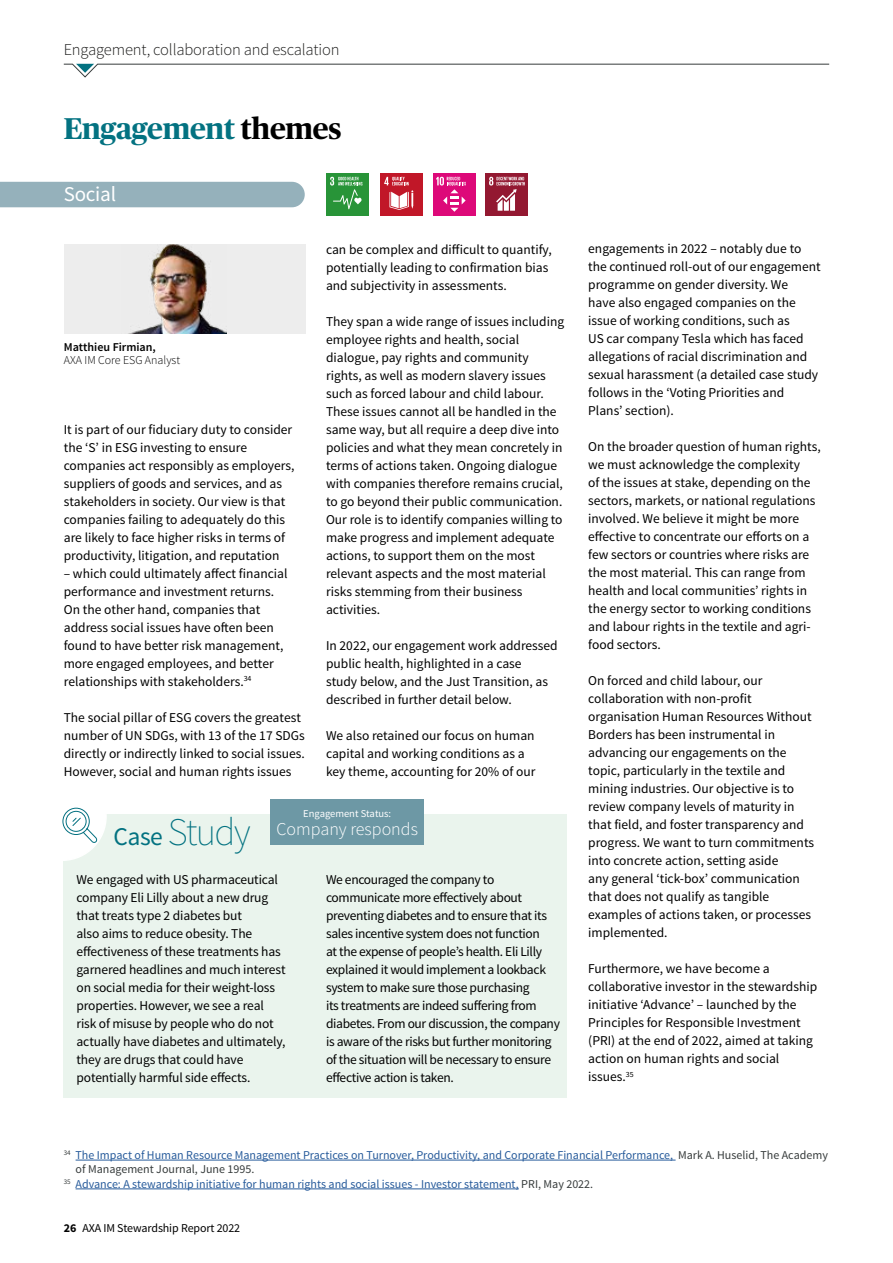
<style>
.page{position:relative;width:893px;height:1263px;background:#fff}
.page>*{position:absolute;margin:0;border:0;box-sizing:border-box;transform-origin:0 0}
.t1{font:200 39px "Source Sans Pro";letter-spacing:-.04em;color:#037281}
.t2{font:700 30px "Publico Headline";letter-spacing:-.01em;color:#037281}
.t3{font:21px "Source Sans Pro";letter-spacing:-.01em;color:#fff}
.t4{font:300 18px "Source Sans Pro";color:#fff}
.t5{font:300 16.5px "Source Sans Pro";letter-spacing:-.01em;color:#1b1b1a}
.t6{font:13.5px/18px "Source Sans Pro";color:#000}
.t7{font:13.5px/18px "Source Sans Pro";letter-spacing:-.025em;color:#000}
.t8{font:12px "Source Sans Pro";color:#275b9b}
.t9{font:12px "Source Sans Pro";color:#373c3c}
.t10{font:12px "Source Sans Pro";letter-spacing:-.01em;color:#000}
.t11{font:300 12px "Source Sans Pro";color:#000}
.t12{font:600 12px "Source Sans Pro";color:#000}
.t13{font:10.5px "Source Sans Pro";color:#fff}
.s1{color:#000}
.s2{font-weight:400;font-size:25.5px}
.s3{color:#373c3c}
.s4{font-weight:700}
</style>
<div class="page">
<div style="left:64px;top:815px;width:503px;height:283px;background:#eaf4ed"></div>
<svg style="left:62px;top:807px;width:46px;height:55px"></svg>
<svg style="left:63px;top:63px;width:767px;height:15px"></svg>
<div style="left:64px;top:244px;width:241px;height:90px;background:#ededed"></div>
<img style="left:128px;top:244px;width:98px;height:90px">
<hr style="left:76px;top:1160px;width:600px;height:1px;background:#275b9b">
<hr style="left:76px;top:1188px;width:443px;height:1px;background:#275b9b">
<div style="left:0;top:182px;width:305px;height:25px;background:#95b1bb"></div>
<div style="left:326px;top:173px;width:43px;height:43px;background:#289438"></div>
<svg style="left:330px;top:177px;width:32px;height:32px"></svg>
<div style="left:380px;top:173px;width:43px;height:43px;background:#c11728"></div>
<svg style="left:384px;top:177px;width:29px;height:33px"></svg>
<div style="left:485px;top:173px;width:43px;height:43px;background:#931831"></div>
<svg style="left:489px;top:177px;width:36px;height:34px"></svg>
<div style="left:433px;top:173px;width:43px;height:43px;background:#dd0979"></div>
<svg style="left:436px;top:177px;width:30px;height:35px"></svg>
<div style="left:271px;top:799px;width:153px;height:45px;background:#6d98a5"></div>
<p class="t5" style="left:64px;top:40px;width:277px">Engagement, collaboration and escalation</p>
<h2 class="t2" style="left:64px;top:107px;width:279px">Engagement <span class="s1">themes</span></h2>
<h3 class="t3" style="left:64px;top:181px;width:54px">Social</h3>
<p class="t12" style="left:64px;top:339px;width:94px">Matthieu Firmian,</p>
<p class="t11" style="left:64px;top:353px;width:118px">AXA IM Core ESG Analyst</p>
<p class="t6" style="left:64px;top:420px;width:232px">It is part of our fiduciary duty to consider the ‘S’ in ESG investing to ensure companies act responsibly as employers, suppliers of goods and services, and as stakeholders in society. Our view is that companies failing to adequately do this are likely to face higher risks in terms of productivity, litigation, and reputation</p>
<p class="t6" style="left:64px;top:564px;width:225px">– which could ultimately affect financial performance and investment returns.<br>On the other hand, companies that address social issues have often been found to have better risk management, more engaged employees, and better relationships with stakeholders.<sup>34</sup></p>
<p class="t6" style="left:64px;top:708px;width:242px">The social pillar of ESG covers the greatest number of UN SDGs, with 13 of the 17 SDGs directly or indirectly linked to social issues.<br>However, social and human rights issues</p>
<p class="t6" style="left:326px;top:240px;width:227px">can be complex and difficult to quantify, potentially leading to confirmation bias and subjectivity in assessments.</p>
<p class="t6" style="left:326px;top:312px;width:240px">They span a wide range of issues including employee rights and health, social dialogue, pay rights and community rights, as well as modern slavery issues such as forced labour and child labour.<br>These issues cannot all be handled in the same way, but all require a deep dive into policies and what they mean concretely in terms of actions taken. Ongoing dialogue with companies therefore remains crucial, to go beyond their public communication.<br>Our role is to identify companies willing to make progress and implement adequate actions, to support them on the most relevant aspects and the most material risks stemming from their business activities.</p>
<p class="t6" style="left:326px;top:636px;width:233px">In 2022, our engagement work addressed public health, highlighted in a case<br>study below, and the Just Transition, as described in further detail below.</p>
<p class="t6" style="left:326px;top:726px;width:211px">We also retained our focus on human capital and working conditions as a key theme, accounting for 20% of our</p>
<h1 class="t1" style="left:114px;top:809px;width:139px"><span class="s2">Case</span> Study</h1>
<p class="t13" style="left:303px;top:807px;width:89px">Engagement Status:</p>
<h3 class="t4" style="left:277px;top:818px;width:143px">Company responds</h3>
<p class="t6" style="left:77px;top:870px;width:211px">We engaged with US pharmaceutical company Eli Lilly about a new drug that treats type 2 diabetes but<br>also aims to reduce obesity. The effectiveness of these treatments has garnered headlines and much interest on social media for their weight-loss properties. However, we see a real risk of misuse by people who do not actually have diabetes and ultimately, they are drugs that could have potentially harmful side effects.</p>
<p class="t7" style="left:326px;top:870px;width:235px">We encouraged the company to communicate more effectively about preventing diabetes and to ensure that its sales incentive system does not function<br>at the expense of people’s health. Eli Lilly explained it would implement a lookback system to make sure those purchasing<br>its treatments are indeed suffering from diabetes. From our discussion, the company is aware of the risks but further monitoring of the situation will be necessary to ensure effective action is taken.</p>
<p class="t6" style="left:588px;top:240px;width:234px">engagements in 2022 – notably due to the continued roll-out of our engagement programme on gender diversity. We<br>have also engaged companies on the issue of working conditions, such as<br>US car company Tesla which has faced allegations of racial discrimination and sexual harassment (a detailed case study follows in the ‘Voting Priorities and Plans’ section).</p>
<p class="t6" style="left:588px;top:438px;width:234px">On the broader question of human rights, we must acknowledge the complexity<br>of the issues at stake, depending on the sectors, markets, or national regulations involved. We believe it might be more effective to concentrate our efforts on a few sectors or countries where risks are the most material. This can range from health and local communities’ rights in the energy sector to working conditions and labour rights in the textile and agri&shy;food sectors.</p>
<p class="t6" style="left:588px;top:672px;width:227px">On forced and child labour, our collaboration with non-profit organisation Human Resources Without Borders has been instrumental in advancing our engagements on the topic, particularly in the textile and mining industries. Our objective is to review company levels of maturity in that field, and foster transparency and progress. We want to turn commitments into concrete action, setting aside<br>any general ‘tick-box’ communication that does not qualify as tangible examples of actions taken, or processes implemented.</p>
<p class="t6" style="left:588px;top:960px;width:231px">Furthermore, we have become a collaborative investor in the stewardship initiative ‘Advance’ – launched by the Principles for Responsible Investment (PRI) at the end of 2022, aimed at taking action on human rights and social issues.<sup>35</sup></p>
<p class="t8" style="left:64px;top:1147px;width:766px"><sup>34</sup> The Impact of Human Resource Management Practices on Turnover, Productivity, and Corporate Financial Performance, <span class="s3">Mark A. Huselid, The Academy</span></p>
<p class="t9" style="left:76px;top:1162px;width:180px">of Management Journal, June 1995.</p>
<p class="t8" style="left:64px;top:1176px;width:531px"><sup>35</sup> Advance: A stewardship initiative for human rights and social issues - Investor statement, <span class="s3">PRI, May 2022.</span></p>
<p class="t10" style="left:64px;top:1221px;width:178px"><span class="s4">26</span> AXA IM Stewardship Report 2022</p>
</div>
